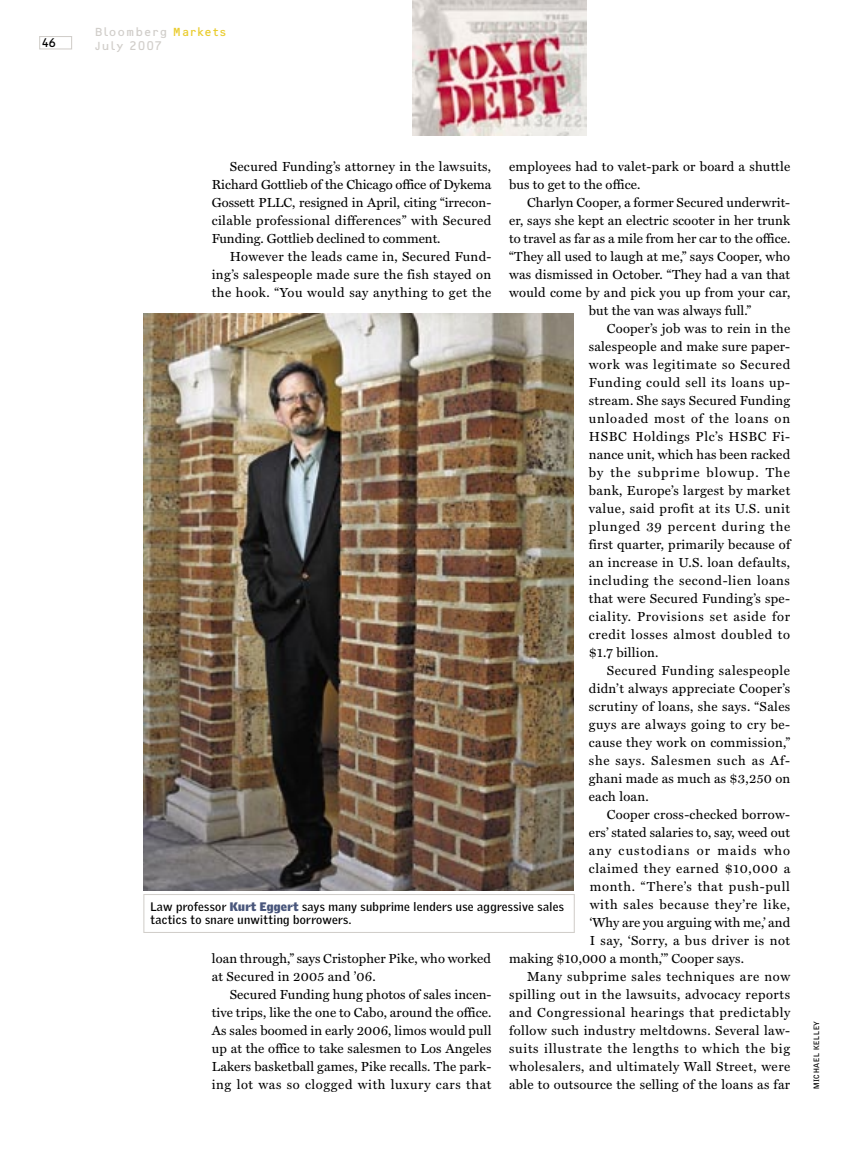
<style>
.page{position:relative;width:864px;height:1161px;background:#fff}
.page>*{position:absolute;margin:0;border:0;box-sizing:border-box;transform-origin:0 0}
.body_text{font:13.2px/18px "Miller Text";letter-spacing:.02em;color:#000;text-align:justify}
.body_text-2{font:13.2px "Miller Text";letter-spacing:.05em;color:#000}
.body_text-3{font:13.2px "Miller Text";letter-spacing:.045em;color:#000}
.body_text-4{font:13.2px "Miller Text";letter-spacing:.075em;color:#000}
.photo_cap{font:700 12px/13.5px "Griffith Gothic";letter-spacing:.025em;color:#000}
.t1{font:12px "BBOCRB";letter-spacing:.135em;color:#d1ceca}
.t2{font:12px "BBOCRB";color:#000}
.t3{font:700 7.5px "Griffith Gothic";letter-spacing:.095em;color:#000}
.s1{color:#eacc2f}
.s2{font-weight:900;color:#49567b}
</style>
<div class="page">
<div style="left:39px;top:36px;width:33px;height:13px;border:1px solid #d1ceca"></div>
<img style="left:143px;top:314px;width:431px;height:577px">
<div style="left:143px;top:894px;width:432px;height:39px;border:1px solid #d1ceca"></div>
<img style="left:412px;top:0;width:174px;height:135px">
<p class="t2" style="left:42px;top:36px;width:15px">46</p>
<p class="t1" style="left:95px;top:25px;width:133px">Bloomberg <span class="s1">Markets</span></p>
<p class="t1" style="left:95px;top:39px;width:68px">July 2007</p>
<p class="body_text" style="left:212px;top:158px;width:281px;text-indent:18px">Secured Funding’s attorney in the lawsuits, Richard Gottlieb of the Chicago office of Dykema Gossett PLLC, resigned in April, citing “irrecon&shy;cilable professional differences” with Secured Funding. Gottlieb declined to comment.</p>
<p class="body_text" style="left:212px;top:248px;width:281px;text-indent:18px">However the leads came in, Secured Fund&shy;ing’s salespeople made sure the fish stayed on the hook. “You would say anything to get the</p>
<p class="body_text" style="left:509px;top:158px;width:283px">employees had to valet-park or board a shuttle bus to get to the office.</p>
<p class="body_text" style="left:527px;top:194px;width:265px">Charlyn Cooper, a former Secured underwrit-</p>
<p class="body_text" style="left:509px;top:212px;width:283px">er, says she kept an electric scooter in her trunk</p>
<p class="body_text" style="left:509px;top:230px;width:283px">to travel as far as a mile from her car to the office.</p>
<p class="body_text" style="left:509px;top:248px;width:283px">“They all used to laugh at me,” says Cooper, who</p>
<p class="body_text" style="left:509px;top:266px;width:283px">was dismissed in October. “They had a van that</p>
<p class="body_text" style="left:509px;top:284px;width:283px">would come by and pick you up from your car,</p>
<p class="body_text" style="left:589px;top:302px;width:164px">but the van was always full.”</p>
<p class="body_text" style="left:589px;top:320px;width:203px;text-indent:18px">Cooper’s job was to rein in the salespeople and make sure paper&shy;work was legitimate so Secured Funding could sell its loans up&shy;stream. She says Secured Funding unloaded most of the loans on HSBC Holdings Plc’s HSBC Fi&shy;nance unit, which has been racked by the subprime blowup. The bank, Europe’s largest by market value, said profit at its U.S. unit plunged 39 percent during the first quarter, primarily because of an increase in U.S. loan defaults, including the second-lien loans that were Secured Funding’s spe&shy;ciality. Provisions set aside for credit losses almost doubled to $1.7 billion.</p>
<p class="body_text" style="left:589px;top:662px;width:203px;text-indent:18px">Secured Funding salespeople didn’t always appreciate Cooper’s scrutiny of loans, she says. “Sales guys are always going to cry be&shy;cause they work on commission,” she says. Salesmen such as Af&shy;ghani made as much as $3,250 on each loan.</p>
<p class="body_text" style="left:607px;top:806px;width:185px">Cooper cross-checked borrow-</p>
<p class="body_text" style="left:589px;top:824px;width:203px">ers’ stated salaries to, say, weed out</p>
<p class="body_text-4" style="left:589px;top:843px;width:203px">any custodians or maids who</p>
<p class="body_text-2" style="left:589px;top:861px;width:203px">claimed they earned $10,000 a</p>
<p class="body_text-2" style="left:590px;top:879px;width:202px">month. “There’s that push-pull</p>
<p class="body_text-2" style="left:590px;top:897px;width:202px">with sales because they’re like,</p>
<p class="body_text" style="left:590px;top:914px;width:202px">‘Why are you arguing with me,’ and</p>
<p class="body_text-3" style="left:590px;top:933px;width:202px">I say, ‘Sorry, a bus driver is not</p>
<p class="body_text" style="left:509px;top:950px;width:236px">making $10,000 a month,’” Cooper says.</p>
<p class="body_text" style="left:509px;top:968px;width:283px;text-indent:18px">Many subprime sales techniques are now spilling out in the lawsuits, advocacy reports and Congressional hearings that predictably follow such industry meltdowns. Several law&shy;suits illustrate the lengths to which the big wholesalers, and ultimately Wall Street, were able to outsource the selling of the loans as far</p>
<p class="photo_cap" style="left:150px;top:900px;width:415px">Law professor <span class="s2">Kurt Eggert</span> says many subprime lenders use aggressive sales tactics to snare unwitting borrowers.</p>
<p class="body_text" style="left:212px;top:950px;width:281px">loan through,” says Cristopher Pike, who worked at Secured in 2005 and ’06.</p>
<p class="body_text" style="left:212px;top:986px;width:281px;text-indent:18px">Secured Funding hung photos of sales incen&shy;tive trips, like the one to Cabo, around the office.<br>As sales boomed in early 2006, limos would pull up at the office to take salesmen to Los Angeles Lakers basketball games, Pike recalls. The park&shy;ing lot was so clogged with luxury cars that</p>
<p class="t3" style="left:812px;top:1089px;width:70px;rotate:-90deg">MICHAEL KELLEY</p>
</div>
